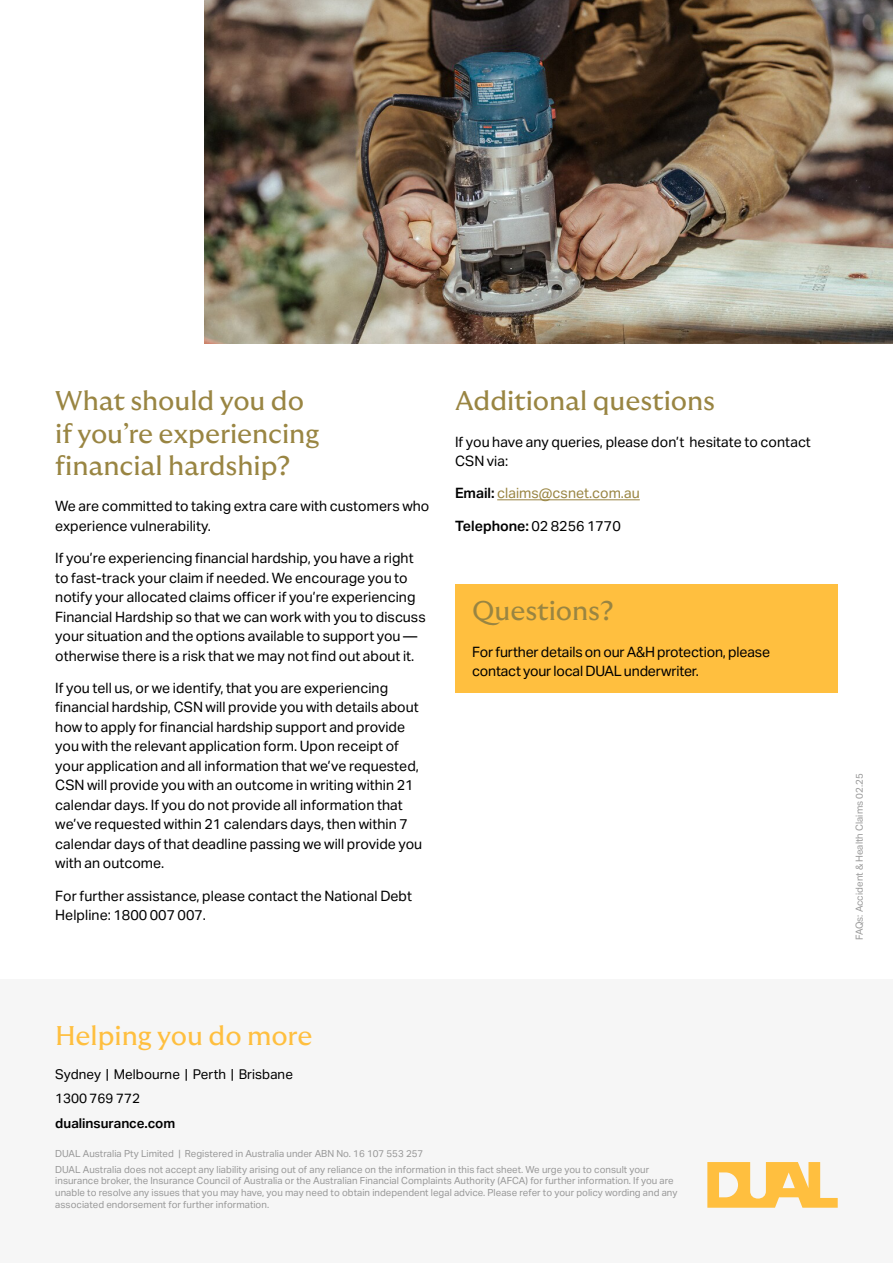
<style>
.page{position:relative;width:893px;height:1263px;background:#fff}
.page>*{position:absolute;margin:0;border:0;box-sizing:border-box;transform-origin:0 0}
.t1{font:27px/32.4px "GT Ultra Median";letter-spacing:-.005em;color:#998542}
.t2{font:27px "GT Ultra Median";letter-spacing:-.005em;color:#ffbf3f}
.t3{font:14.25px/19.5px "Aktiv Grotesk";color:#000}
.t4{font:14.25px "Aktiv Grotesk";color:#998542}
.t5{font:600 14.25px "Aktiv Grotesk";color:#000}
.t6{font:13.5px/24.8px "Aktiv Grotesk";color:#000}
.t7{font:600 13.5px "Aktiv Grotesk";color:#000}
.t8{font:9.75px/11.7px "Aktiv Grotesk";color:#999}
.s1{font-weight:600;color:#000}
.s2{font-weight:400}
</style>
<div class="page">
<div style="left:0;top:980px;width:893px;height:283px;background:#f6f6f6"></div>
<svg style="left:707px;top:1162px;width:131px;height:46px"></svg>
<hr style="left:497px;top:499px;width:143px;height:1px;background:#998542">
<div style="left:455px;top:584px;width:383px;height:109px;background:#ffbf3f"></div>
<img style="left:204px;top:0;width:689px;height:343px">
<h1 class="t1" style="left:55px;top:385px;width:266px">What should you do if you’re experiencing financial hardship?</h1>
<p class="t3" style="left:55px;top:497px;width:376px">We are committed to taking extra care with customers who experience vulnerability.</p>
<p class="t3" style="left:55px;top:548px;width:372px">If you’re experiencing financial hardship, you have a right to fast-track your claim if needed. We encourage you to notify your allocated claims officer if you’re experiencing Financial Hardship so that we can work with you to discuss your situation and the options available to support you — otherwise there is a risk that we may not find out about it.</p>
<p class="t3" style="left:55px;top:678px;width:368px">If you tell us, or we identify, that you are experiencing financial hardship, CSN will provide you with details about how to apply for financial hardship support and provide you with the relevant application form. Upon receipt of your application and all information that we’ve requested, CSN will provide you with an outcome in writing within 21 calendar days. If you do not provide all information that we’ve requested within 21 calendars days, then within 7 calendar days of that deadline passing we will provide you with an outcome.</p>
<p class="t3" style="left:55px;top:886px;width:358px">For further assistance, please contact the National Debt<br>Helpline: 1800 007 007.</p>
<h1 class="t1" style="left:455px;top:385px;width:262px">Additional questions</h1>
<p class="t3" style="left:455px;top:432px;width:357px">If you have any queries, please don’t hesitate to contact<br>CSN via:</p>
<p class="t4" style="left:455px;top:485px;width:186px"><span class="s1">Email:</span> claims@csnet.com.au</p>
<p class="t5" style="left:455px;top:517px;width:167px">Telephone: <span class="s2">02 8256 1770</span></p>
<h1 class="t1" style="left:472px;top:595px;width:143px">Questions?</h1>
<p class="t3" style="left:472px;top:642px;width:300px">For further details on our A&amp;H protection, please contact your local DUAL underwriter.</p>
<h1 class="t2" style="left:55px;top:1021px;width:259px">Helping you do more</h1>
<p class="t6" style="left:55px;top:1061px;width:239px">Sydney | Melbourne | Perth | Brisbane<br>1300 769 772</p>
<p class="t7" style="left:55px;top:1115px;width:122px">dualinsurance.com</p>
<p class="t8" style="left:55px;top:1145px;width:595px;line-height:15.9px">DUAL Australia Pty Limited | Registered in Australia under ABN No. 16 107 553 257<br>DUAL Australia does not accept any liability arising out of any reliance on the information in this fact sheet. We urge you to consult your</p>
<p class="t8" style="left:55px;top:1175px;width:624px">insurance broker, the Insurance Council of Australia or the Australian Financial Complaints Authority (AFCA) for further information. If you are unable to resolve any issues that you may have, you may need to obtain independent legal advice. Please refer to your policy wording and any associated endorsement for further information.</p>
<p class="t8" style="left:853px;top:940px;width:168px;rotate:-90deg">FAQs: Accident &amp; Health Claims 02.25</p>
</div>
